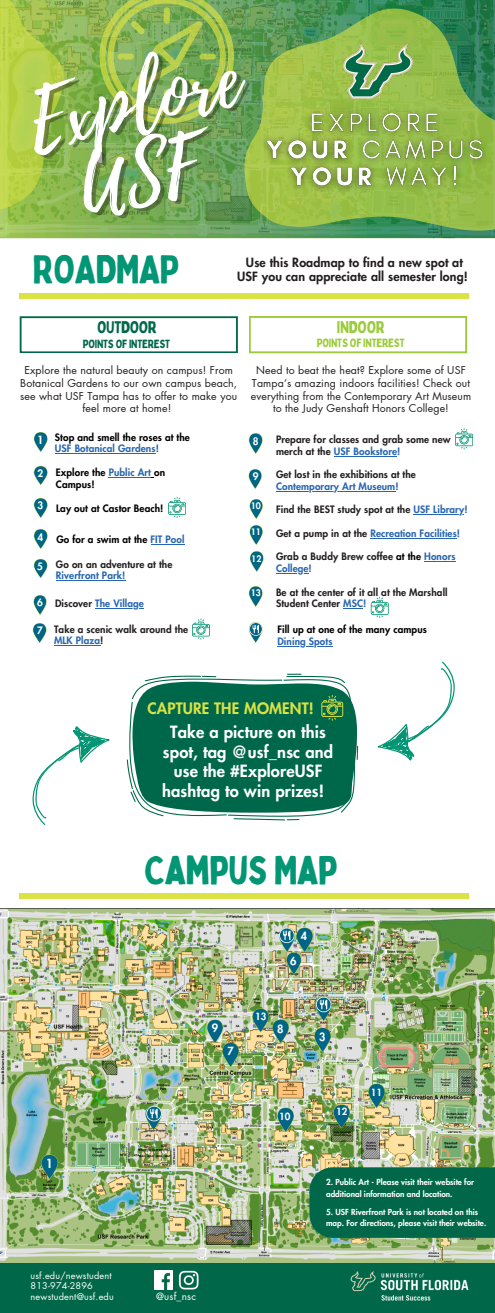
<style>
.page{position:relative;width:495px;height:1313px;background:#fff}
.page>*{position:absolute;margin:0;border:0;box-sizing:border-box;transform-origin:0 0}
.t1{font:78.62px "Playlist Script";color:#fff}
.t2{font:39.25px "Bobby Jones";letter-spacing:-.02em;color:#029674}
.t3{font:16.75px "Bobby Jones";letter-spacing:-.02em;color:#9bcb3b}
.t4{font:16.62px "Bobby Jones";letter-spacing:-.02em;color:#00684a}
.t5{font:800 16.5px/19.4px "Futura LT Pro";letter-spacing:.01em;color:#fff;text-align:center}
.t6{font:800 15.38px "Futura LT Pro";letter-spacing:.01em;color:#dae246}
.t7{font:800 12.44px/14.5px "Futura LT Pro";letter-spacing:.01em;color:#231f20;text-align:center}
.t8{font:800 12.25px "Futura LT Pro";color:#fff}
.t9{font:11.81px "Bobby Jones";letter-spacing:-.02em;color:#9bcb3b}
.t10{font:11.75px "Bobby Jones";letter-spacing:-.02em;color:#00684a}
.t11{font:800 11.06px "Futura LT Pro";color:#fff}
.t12{font:800 11px "Futura LT Pro";color:#fff}
.t13{font:800 10.94px "Futura LT Pro";color:#fff}
.t14{font:10.62px/12.6px "Futura LT Pro";letter-spacing:.01em;color:#231f20;text-align:center}
.t15{font:800 10px/11.8px "Futura LT Pro";letter-spacing:.01em;color:#231f20}
.t16{font:800 10px "Futura LT Pro";letter-spacing:.01em;color:#2765b0}
.t17{font:800 10px/11.8px "Futura LT Pro";letter-spacing:.01em;color:#000}
.t18{font:800 10px "Futura LT Pro";color:#fff}
.t19{font:9.94px "Futura LT Pro";letter-spacing:.02em;color:#fff}
.t20{font:800 9.62px "Futura LT Pro";letter-spacing:.01em;color:#fff}
.t21{font:9.19px/10.8px "Futura LT Pro";letter-spacing:.02em;color:#fff}
.t22{font:800 8.75px "Futura LT Pro";letter-spacing:.01em;color:#fff}
.t23{font:800 8.12px/11.2px "Futura LT Pro";color:#fff}
.s1{color:#2765b0}
.s2{color:#231f20}
.s3{color:#000}
</style>
<div class="page">
<div style="left:19px;top:293px;width:450px;height:5px;background:#dae246"></div>
<svg style="left:20px;top:316px;width:218px;height:37px"></svg>
<div style="left:0;top:1260px;width:495px;height:52px;background:#006848"></div>
<img style="left:350px;top:1271px;width:119px;height:30px">
<img style="left:154px;top:1270px;width:19px;height:19px">
<img style="left:179px;top:1270px;width:20px;height:20px">
<img style="left:33px;top:432px;width:15px;height:20px">
<img style="left:33px;top:466px;width:15px;height:20px">
<img style="left:33px;top:529px;width:15px;height:20px">
<img style="left:33px;top:558px;width:14px;height:20px">
<img style="left:32px;top:623px;width:14px;height:20px">
<img style="left:33px;top:595px;width:14px;height:20px">
<svg style="left:249px;top:345px;width:218px;height:8px"></svg>
<img style="left:248px;top:586px;width:15px;height:21px">
<img style="left:248px;top:469px;width:14px;height:20px">
<div style="left:19px;top:893px;width:450px;height:6px;background:#dae246"></div>
<svg style="left:334px;top:456px;width:20px;height:1px"></svg>
<hr style="left:354px;top:456px;width:43px;height:1px;background:#2765b0">
<hr style="left:276px;top:491px;width:119px;height:1px;background:#2765b0">
<svg style="left:414px;top:514px;width:50px;height:1px"></svg>
<hr style="left:370px;top:538px;width:87px;height:1px;background:#2765b0">
<hr style="left:424px;top:561px;width:32px;height:1px;background:#2765b0">
<hr style="left:276px;top:573px;width:33px;height:1px;background:#2765b0">
<svg style="left:343px;top:608px;width:20px;height:1px"></svg>
<img style="left:248px;top:433px;width:15px;height:21px">
<svg style="left:192px;top:618px;width:18px;height:21px"></svg>
<svg style="left:168px;top:497px;width:18px;height:21px"></svg>
<svg style="left:455px;top:428px;width:18px;height:21px"></svg>
<svg style="left:371px;top:597px;width:18px;height:21px"></svg>
<img style="left:248px;top:627px;width:12px;height:16px">
<img style="left:33px;top:498px;width:15px;height:20px">
<img style="left:0;top:908px;width:495px;height:354px">
<img style="left:362px;top:1081px;width:25px;height:30px">
<img style="left:307px;top:1025px;width:25px;height:30px">
<img style="left:246px;top:1006px;width:25px;height:29px">
<img style="left:200px;top:1017px;width:25px;height:29px">
<img style="left:216px;top:1040px;width:25px;height:30px">
<img style="left:270px;top:1105px;width:25px;height:30px">
<img style="left:266px;top:1017px;width:24px;height:29px">
<img style="left:35px;top:1152px;width:25px;height:30px">
<img style="left:297px;top:925px;width:17px;height:30px">
<img style="left:280px;top:950px;width:23px;height:27px">
<img style="left:327px;top:1102px;width:24px;height:29px">
<img style="left:272px;top:925px;width:25px;height:30px">
<img style="left:139px;top:1103px;width:25px;height:30px">
<img style="left:309px;top:994px;width:25px;height:30px">
<svg style="left:249px;top:622px;width:14px;height:14px"></svg>
<svg style="left:316px;top:996px;width:15px;height:16px"></svg>
<svg style="left:146px;top:1105px;width:16px;height:16px"></svg>
<svg style="left:279px;top:927px;width:16px;height:16px"></svg>
<svg style="left:127px;top:673px;width:231px;height:147px;background:#2c8268"></svg>
<svg style="left:32px;top:726px;width:78px;height:99px"></svg>
<svg style="left:377px;top:661px;width:78px;height:100px"></svg>
<div style="left:309px;top:1167px;width:186px;height:70px;background:#006848"></div>
<img style="left:249px;top:499px;width:14px;height:20px">
<img style="left:249px;top:525px;width:14px;height:20px">
<img style="left:249px;top:551px;width:15px;height:21px">
<img style="left:0;top:0;width:190px;height:238px">
<svg style="left:190px;top:0;width:305px;height:345px"></svg>
<svg style="left:429px;top:0;width:66px;height:85px;background:#418b50"></svg>
<svg style="left:0;top:0;width:64px;height:217px;background:#a9c94a"></svg>
<img style="left:343px;top:43px;width:69px;height:55px">
<hr style="left:277px;top:646px;width:56px;height:1px;background:#2765b0">
<hr style="left:55px;top:453px;width:101px;height:1px;background:#2765b0">
<hr style="left:109px;top:477px;width:42px;height:1px;background:#2765b0">
<hr style="left:151px;top:544px;width:34px;height:1px;background:#2765b0">
<svg style="left:56px;top:580px;width:29px;height:1px"></svg>
<hr style="left:85px;top:580px;width:41px;height:1px;background:#2765b0">
<hr style="left:54px;top:645px;width:46px;height:1px;background:#2765b0">
<hr style="left:95px;top:607px;width:49px;height:1px;background:#2765b0">
<img style="left:254px;top:102px;width:241px;height:97px">
<svg style="left:78px;top:0;width:156px;height:225px;background:#80af53"></svg>
<p class="t1" style="left:17px;top:67px;width:216px;rotate:-12deg">Explore</p>
<p class="t2" style="left:33px;top:244px;width:148px">ROADMAP</p>
<p class="t4" style="left:97px;top:317px;width:61px">OUTDOOR</p>
<p class="t10" style="left:83px;top:336px;width:89px">POINTS OF INTEREST</p>
<p class="t7" style="left:237px;top:256px;width:232px">Use this Roadmap to find a new spot at<br>USF you can appreciate all semester long!</p>
<p class="t3" style="left:337px;top:316px;width:50px">INDOOR</p>
<p class="t9" style="left:317px;top:336px;width:89px">POINTS OF INTEREST</p>
<p class="t14" style="left:20px;top:364px;width:219px">Explore the natural beauty on campus! From Botanical Gardens to our own campus beach, see what USF Tampa has to offer to make you feel more at home!</p>
<p class="t14" style="left:251px;top:364px;width:222px">Need to beat the heat? Explore some of USF Tampa’s amazing indoors facilities! Check out everything from the Contemporary Art Museum to the Judy Genshaft Honors College!</p>
<p class="t11" style="left:37px;top:435px;width:8px">1</p>
<p class="t18" style="left:37px;top:468px;width:7px">2</p>
<p class="t18" style="left:37px;top:500px;width:7px">3</p>
<h3 class="t18" style="left:37px;top:532px;width:7px">4</h3>
<p class="t18" style="left:37px;top:561px;width:7px">5</p>
<p class="t18" style="left:37px;top:598px;width:7px">6</p>
<p class="t18" style="left:37px;top:626px;width:7px">7</p>
<p class="t17" style="left:55px;top:431px;width:137px">Stop and smell the roses at the</p>
<p class="t16" style="left:55px;top:444px;width:106px">USF Botanical Gardens!</p>
<p class="t17" style="left:56px;top:467px;width:111px">Explore the <span class="s1">Public Art</span> on<br>Campus!</p>
<p class="t17" style="left:56px;top:502px;width:109px">Lay out at Castor Beach!</p>
<p class="t17" style="left:56px;top:533px;width:130px">Go for a swim at the <span class="s1">FIT Pool</span></p>
<p class="t15" style="left:56px;top:558px;width:118px">Go on an adventure at the</p>
<p class="t16" style="left:56px;top:571px;width:71px">Riverfront Park!</p>
<p class="t16" style="left:55px;top:598px;width:90px"><span class="s2">Discover</span> The Village</p>
<p class="t15" style="left:54px;top:623px;width:136px">Take a scenic walk around the<br><span class="s1">MLK Plaza</span>!</p>
<p class="t18" style="left:253px;top:436px;width:7px">8</p>
<p class="t18" style="left:253px;top:472px;width:7px">9</p>
<p class="t22" style="left:251px;top:501px;width:12px">10</p>
<p class="t22" style="left:251px;top:527px;width:12px">11</p>
<p class="t22" style="left:251px;top:554px;width:12px">12</p>
<p class="t22" style="left:251px;top:589px;width:12px">13</p>
<h2 class="t15" style="left:276px;top:434px;width:176px">Prepare for classes and grab some new merch at the <span class="s1">USF Bookstore!</span></h2>
<h6 class="t15" style="left:276px;top:469px;width:141px">Get lost in the exhibitions at the</h6>
<p class="t16" style="left:276px;top:482px;width:124px">Contemporary Art Museum!</p>
<p class="t15" style="left:276px;top:504px;width:193px">Find the BEST study spot at the <span class="s1">USF Library!</span></p>
<p class="t16" style="left:276px;top:528px;width:186px"><span class="s2">Get a pump in at the</span> Recreation Facilities!</p>
<p class="t15" style="left:276px;top:551px;width:181px">Grab a Buddy Brew coffee <span class="s3">at the</span> <span class="s1">Honors</span></p>
<p class="t16" style="left:276px;top:564px;width:37px">College!</p>
<p class="t15" style="left:276px;top:586px;width:173px">Be at the center of it all at the Marshall<br>Student Center <span class="s1">MSC!</span></p>
<p class="t17" style="left:277px;top:624px;width:151px">Fill up at one of the many campus</p>
<p class="t16" style="left:277px;top:636px;width:57px">Dining Spots</p>
<p class="t6" style="left:147px;top:701px;width:168px">CAPTURE THE MOMENT!</p>
<h5 class="t5" style="left:162px;top:723px;width:173px">Take a picture on this spot, tag @usf_nsc and use the #ExploreUSF hashtag to win prizes!</h5>
<p class="t2" style="left:144px;top:845px;width:195px">CAMPUS MAP</p>
<p class="t13" style="left:301px;top:931px;width:8px">4</p>
<p class="t20" style="left:255px;top:1011px;width:13px">13</p>
<p class="t12" style="left:290px;top:956px;width:8px">6</p>
<p class="t12" style="left:212px;top:1022px;width:8px">9</p>
<p class="t12" style="left:277px;top:1023px;width:8px">8</p>
<p class="t12" style="left:227px;top:1046px;width:8px">7</p>
<p class="t20" style="left:279px;top:1111px;width:13px">10</p>
<p class="t12" style="left:319px;top:1031px;width:8px">3</p>
<p class="t20" style="left:336px;top:1107px;width:13px">12</p>
<p class="t20" style="left:371px;top:1087px;width:13px">11</p>
<p class="t8" style="left:46px;top:1157px;width:9px">1</p>
<p class="t21" style="left:31px;top:1270px;width:85px">usf.edu/newstudent<br>813-974-2896 newstudent@usf.edu</p>
<p class="t19" style="left:156px;top:1292px;width:42px">@usf_nsc</p>
<p class="t23" style="left:326px;top:1177px;width:150px">2. Public Art - Please visit their website for additional information and location.</p>
<p class="t23" style="left:326px;top:1206px;width:162px">5. USF Riverfront Park is not located on this map. For directions, please visit their website.</p>
</div>
